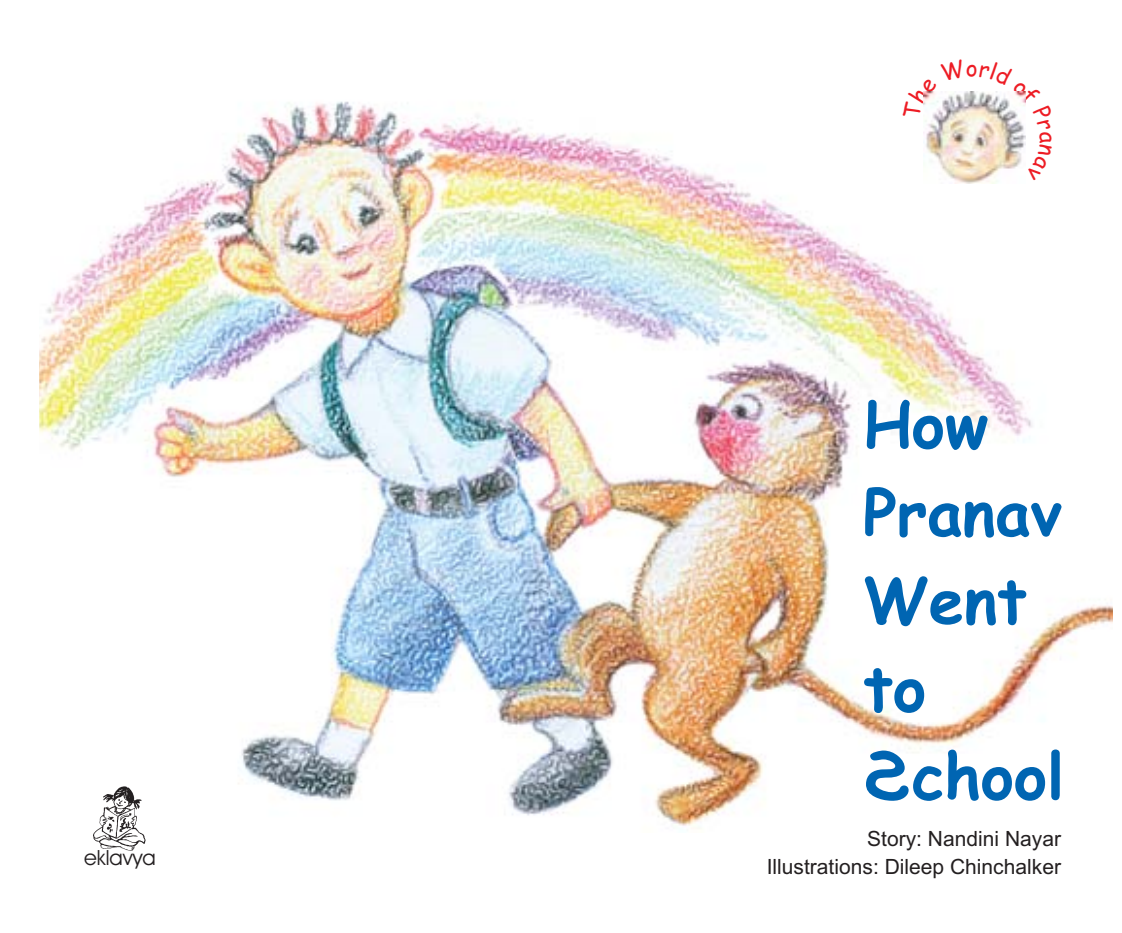
<style>
.page{position:relative;width:1122px;height:933px;background:#fff}
.page>*{position:absolute;margin:0;border:0;box-sizing:border-box;transform-origin:0 0}
.t1{font:700 63px/87.9px "Comic Sans MS";color:#0065b2}
.t2{font:21px/28.2px "Arial";color:#231f20;text-align:right}
.t3{font:21px "Avant Garde IT Cby BT";color:#231f20}
</style>
<div class="page">
<img style="left:40px;top:101px;width:1071px;height:725px">
<img style="left:92px;top:786px;width:55px;height:65px">
<img style="left:923px;top:181px;width:101px;height:2px">
<svg style="left:865px;top:750px;width:44px;height:51px"></svg>
<svg style="left:902px;top:91px;width:150px;height:90px"></svg>
<p class="t3" style="left:84px;top:849px;width:73px">eklavya</p>
<h1 class="t1" style="left:863px;top:382px;width:199px">How<br>Pranav<br>Went to</h1>
<h1 class="t1" style="left:911px;top:733px;width:154px">chool</h1>
<p class="t2" style="left:766px;top:826px;width:296px">Story: Nandini Nayar<br>Illustrations: Dileep Chinchalker</p>
</div>
